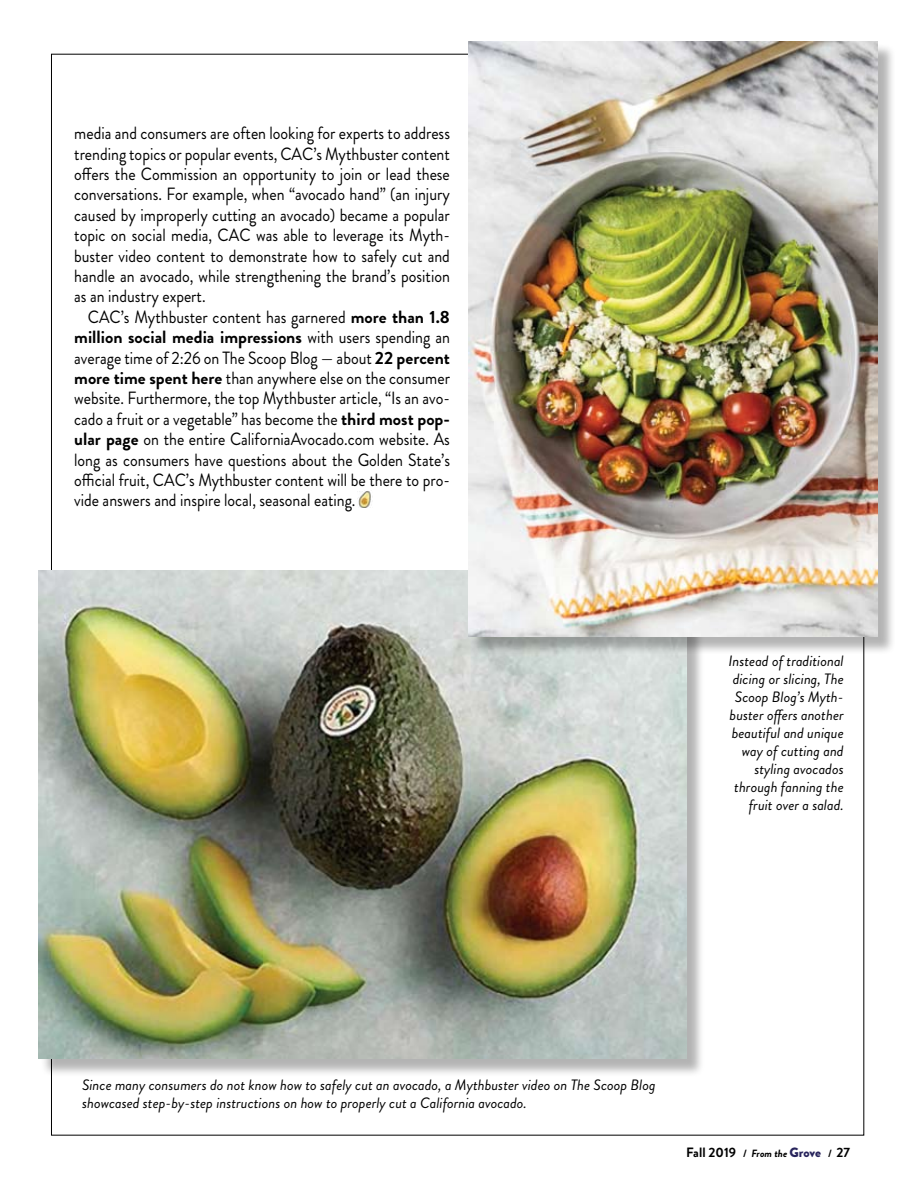
<style>
.page{position:relative;width:918px;height:1188px;background:#fff}
.page>*{position:absolute;margin:0;border:0;box-sizing:border-box;transform-origin:0 0}
.t1{font:17.7px/20.4px "Brandon Grotesque";color:#000;text-align:justify;scale:.9 1}
.t2{font:italic 15px/18px "Brandon Grotesque";color:#000}
.t3{font:700 13.5px "Brandon Grotesque";color:#000}
.s1{font-weight:700}
.s2{font-size:10.5px}
.s3{font-style:italic;font-size:10.5px}
.s4{font-weight:900;color:#28245c}
</style>
<div class="page">
<div style="left:40px;top:573px;width:671px;height:510px;background:#000;opacity:.3"></div>
<img style="left:38px;top:571px;width:648px;height:487px">
<div style="left:470px;top:44px;width:432px;height:617px;background:#000;opacity:.3"></div>
<img style="left:468px;top:41px;width:410px;height:595px">
<img style="left:357px;top:491px;width:14px;height:17px">
<p class="t1" style="left:74px;top:123px;width:419px">media and consumers are often looking for experts to address trending topics or popular events, CAC’s Mythbuster content offers the Commission an opportunity to join or lead these conversations. For example, when “avocado hand” (an injury caused by improperly cutting an avocado) became a popular topic on social media, CAC was able to leverage its Myth&shy;buster video content to demonstrate how to safely cut and handle an avocado, while strengthening the brand’s position as an industry expert.</p>
<p class="t1" style="left:74px;top:307px;width:419px;text-indent:13px">CAC’s Mythbuster content has garnered <span class="s1">more than 1.8 million social media impressions</span> with users spending an average time of 2:26 on The Scoop Blog — about <span class="s1">22 percent more time spent here</span> than anywhere else on the consumer website. Furthermore, the top Mythbuster article, “Is an avo&shy;cado a fruit or a vegetable” has become the <span class="s1">third most pop&shy;ular page</span> on the entire CaliforniaAvocado.com website. As long as consumers have questions about the Golden State’s official fruit, CAC’s Mythbuster content will be there to pro&shy;vide answers and inspire local, seasonal eating.</p>
<p class="t2" style="left:729px;top:652px;width:117px;text-align:right">Instead of traditional dicing or slicing, The<br>Scoop Blog’s Myth&shy;buster offers another beautiful and unique way of cutting and styling avocados through fanning the fruit over a salad.</p>
<p class="t2" style="left:82px;top:1076px;width:575px">Since many consumers do not know how to safely cut an avocado, a Mythbuster video on The Scoop Blog showcased step-by-step instructions on how to properly cut a California avocado.</p>
<p class="t3" style="left:686px;top:1143px;width:166px">Fall 2019 <span class="s2">/</span> <span class="s3">From the</span> <span class="s4">Grove</span> <span class="s2">/</span> 27</p>
</div>
